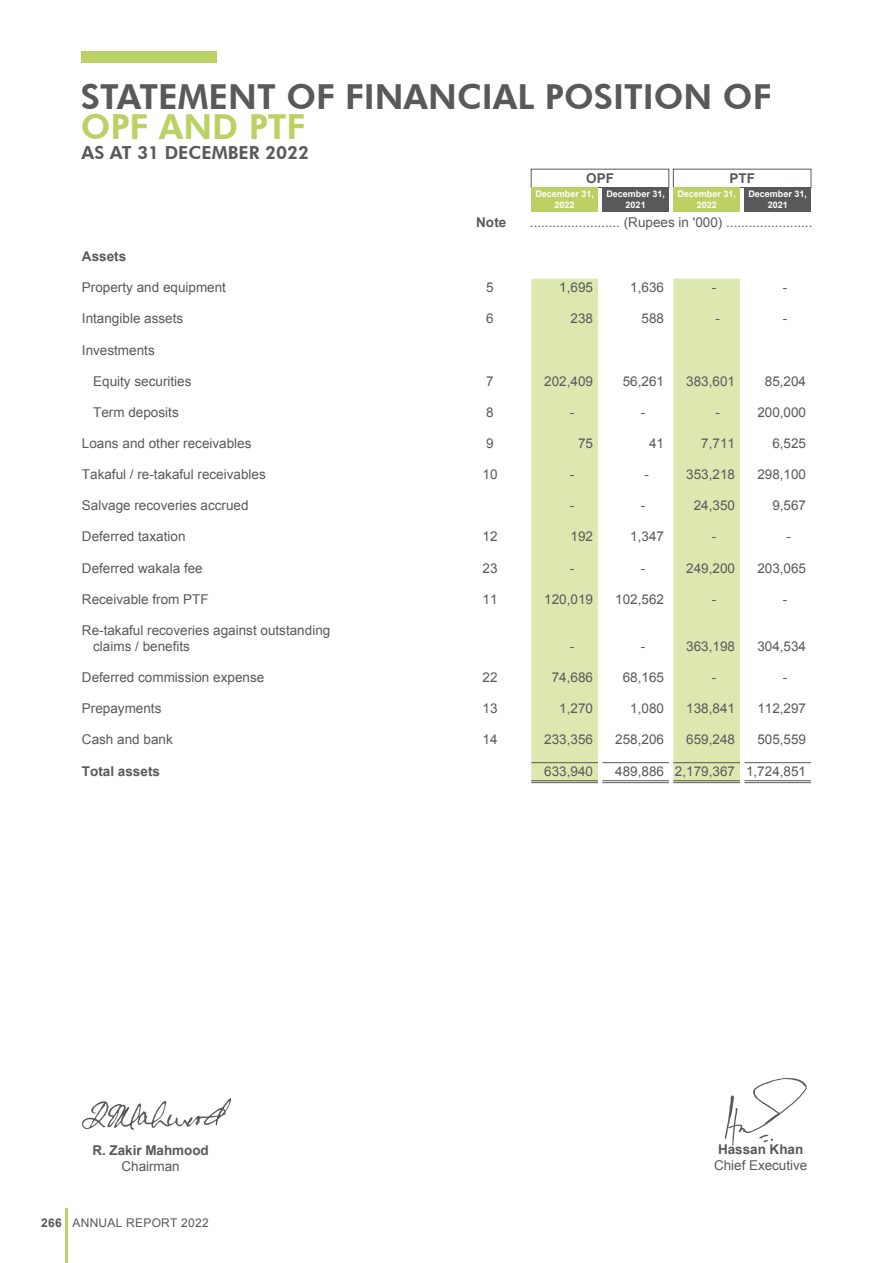
<style>
.page{position:relative;width:893px;height:1263px;background:#fff}
.page>*{position:absolute;margin:0;border:0;box-sizing:border-box;transform-origin:0 0}
.t1{font:800 34.5px "Futura BT";color:#58595b}
.t2{font:800 34.5px "Futura BT";color:#bcd164}
.t3{font:800 18px "Futura BT";color:#58595b}
.t4{font:13.5px/16.2px "Arial";color:#58595b}
.t5{font:700 13.5px "Arial";color:#58595b}
.t6{font:12px "Arial";letter-spacing:.025em;color:#58595b}
.t7{font:700 9px/10.8px "Arial";color:#fff;text-align:center}
.s1{font-weight:700}
</style>
<div class="page">
<div style="left:673px;top:279px;width:67px;height:503px;background:#dde8b1"></div>
<div style="left:531px;top:279px;width:67px;height:503px;background:#dde8b1"></div>
<hr style="left:673px;top:762px;width:67px;height:1px;background:#58595b">
<hr style="left:673px;top:780px;width:67px;height:1px;background:#58595b">
<hr style="left:673px;top:782px;width:67px;height:1px;background:#58595b">
<hr style="left:531px;top:762px;width:67px;height:1px;background:#58595b">
<hr style="left:531px;top:780px;width:67px;height:1px;background:#58595b">
<hr style="left:531px;top:782px;width:67px;height:1px;background:#58595b">
<hr style="left:744px;top:762px;width:67px;height:1px;background:#58595b">
<hr style="left:744px;top:780px;width:67px;height:1px;background:#58595b">
<hr style="left:744px;top:782px;width:67px;height:1px;background:#58595b">
<hr style="left:602px;top:762px;width:67px;height:1px;background:#58595b">
<hr style="left:602px;top:780px;width:67px;height:1px;background:#58595b">
<hr style="left:602px;top:782px;width:67px;height:1px;background:#58595b">
<div style="left:744px;top:187px;width:67px;height:25px;background:#58595b"></div>
<div style="left:673px;top:169px;width:138px;height:19px;border:1px solid #58595b"></div>
<div style="left:531px;top:169px;width:138px;height:19px;border:1px solid #58595b"></div>
<div style="left:673px;top:187px;width:67px;height:25px;background:#bcd164"></div>
<div style="left:602px;top:187px;width:67px;height:25px;background:#58595b"></div>
<div style="left:531px;top:187px;width:67px;height:25px;background:#bcd164"></div>
<hr style="left:65px;top:1208px;width:2px;height:55px;background:#bcd164">
<svg style="left:725px;top:1078px;width:82px;height:68px"></svg>
<div style="left:82px;top:52px;width:135px;height:11px;background:#bcd164"></div>
<svg style="left:82px;top:1098px;width:149px;height:32px"></svg>
<h1 class="t1" style="left:81px;top:75px;width:692px">STATEMENT OF FINANCIAL POSITION OF</h1>
<h1 class="t2" style="left:81px;top:105px;width:226px">OPF AND PTF</h1>
<h2 class="t3" style="left:82px;top:142px;width:229px">AS AT 31 DECEMBER 2022</h2>
<p class="t5" style="left:476px;top:213px;width:32px">Note</p>
<p class="t5" style="left:586px;top:170px;width:29px">OPF</p>
<p class="t5" style="left:729px;top:170px;width:27px">PTF</p>
<p class="t7" style="left:535px;top:189px;width:60px">December 31,<br>2022</p>
<p class="t7" style="left:606px;top:189px;width:60px">December 31,<br>2021</p>
<p class="t7" style="left:677px;top:189px;width:60px">December 31,<br>2022</p>
<p class="t7" style="left:748px;top:189px;width:60px">December 31,<br>2021</p>
<p class="t4" style="left:530px;top:215px;width:284px">........................ (Rupees in '000) .......................</p>
<p class="t5" style="left:82px;top:248px;width:46px">Assets</p>
<p class="t4" style="left:82px;top:280px;width:146px">Property and equipment</p>
<p class="t4" style="left:486px;top:280px;width:9px">5</p>
<p class="t4" style="left:559px;top:280px;width:35px">1,695</p>
<p class="t4" style="left:630px;top:280px;width:35px">1,636</p>
<p class="t4" style="left:712px;top:280px;width:6px">-</p>
<p class="t4" style="left:783px;top:280px;width:6px">-</p>
<p class="t4" style="left:82px;top:311px;width:103px">Intangible assets</p>
<p class="t4" style="left:486px;top:311px;width:9px">6</p>
<p class="t4" style="left:571px;top:311px;width:24px">238</p>
<p class="t4" style="left:641px;top:311px;width:24px">588</p>
<p class="t4" style="left:715px;top:311px;width:6px">-</p>
<p class="t4" style="left:783px;top:311px;width:6px">-</p>
<p class="t4" style="left:82px;top:342px;width:74px">Investments</p>
<p class="t4" style="left:93px;top:373px;width:100px">Equity securities</p>
<p class="t4" style="left:486px;top:373px;width:9px">7</p>
<p class="t4" style="left:544px;top:373px;width:50px">202,409</p>
<p class="t4" style="left:623px;top:373px;width:43px">56,261</p>
<p class="t4" style="left:686px;top:373px;width:50px">383,601</p>
<p class="t4" style="left:765px;top:373px;width:43px">85,204</p>
<p class="t4" style="left:93px;top:404px;width:87px">Term deposits</p>
<p class="t4" style="left:486px;top:404px;width:9px">8</p>
<p class="t4" style="left:570px;top:404px;width:6px">-</p>
<p class="t4" style="left:641px;top:404px;width:6px">-</p>
<p class="t4" style="left:715px;top:404px;width:6px">-</p>
<p class="t4" style="left:757px;top:404px;width:50px">200,000</p>
<p class="t4" style="left:82px;top:435px;width:171px">Loans and other receivables</p>
<p class="t4" style="left:486px;top:435px;width:9px">9</p>
<p class="t4" style="left:578px;top:435px;width:17px">75</p>
<p class="t4" style="left:649px;top:435px;width:17px">41</p>
<p class="t4" style="left:701px;top:435px;width:35px">7,711</p>
<p class="t4" style="left:772px;top:435px;width:35px">6,525</p>
<p class="t4" style="left:82px;top:466px;width:185px">Takaful / re-takaful receivables</p>
<p class="t4" style="left:482px;top:466px;width:17px">10</p>
<p class="t4" style="left:570px;top:466px;width:6px">-</p>
<p class="t4" style="left:644px;top:466px;width:6px">-</p>
<p class="t4" style="left:686px;top:466px;width:50px">353,218</p>
<p class="t4" style="left:757px;top:466px;width:50px">298,100</p>
<p class="t4" style="left:82px;top:497px;width:168px">Salvage recoveries accrued</p>
<p class="t4" style="left:570px;top:497px;width:6px">-</p>
<p class="t4" style="left:641px;top:497px;width:6px">-</p>
<p class="t4" style="left:694px;top:497px;width:43px">24,350</p>
<p class="t4" style="left:772px;top:497px;width:35px">9,567</p>
<p class="t4" style="left:82px;top:529px;width:105px">Deferred taxation</p>
<p class="t4" style="left:482px;top:529px;width:17px">12</p>
<p class="t4" style="left:571px;top:529px;width:24px">192</p>
<p class="t4" style="left:630px;top:529px;width:35px">1,347</p>
<p class="t4" style="left:712px;top:529px;width:6px">-</p>
<p class="t4" style="left:787px;top:529px;width:6px">-</p>
<p class="t4" style="left:82px;top:560px;width:122px">Deferred wakala fee</p>
<p class="t4" style="left:482px;top:560px;width:17px">23</p>
<p class="t4" style="left:570px;top:560px;width:6px">-</p>
<p class="t4" style="left:641px;top:560px;width:6px">-</p>
<p class="t4" style="left:686px;top:560px;width:50px">249,200</p>
<p class="t4" style="left:757px;top:560px;width:50px">203,065</p>
<p class="t4" style="left:82px;top:591px;width:128px">Receivable from PTF</p>
<p class="t4" style="left:482px;top:591px;width:17px">11</p>
<p class="t4" style="left:544px;top:591px;width:50px">120,019</p>
<p class="t4" style="left:615px;top:591px;width:50px">102,562</p>
<p class="t4" style="left:712px;top:591px;width:6px">-</p>
<p class="t4" style="left:783px;top:591px;width:6px">-</p>
<p class="t4" style="left:93px;top:622px;width:239px;text-indent:-11px">Re-takaful recoveries against outstanding claims / benefits</p>
<p class="t4" style="left:570px;top:638px;width:6px">-</p>
<p class="t4" style="left:641px;top:638px;width:6px">-</p>
<p class="t4" style="left:686px;top:638px;width:50px">363,198</p>
<p class="t4" style="left:757px;top:638px;width:50px">304,534</p>
<p class="t4" style="left:82px;top:669px;width:184px">Deferred commission expense</p>
<p class="t4" style="left:482px;top:669px;width:17px">22</p>
<p class="t4" style="left:552px;top:669px;width:43px">74,686</p>
<p class="t4" style="left:623px;top:669px;width:43px">68,165</p>
<p class="t4" style="left:712px;top:669px;width:6px">-</p>
<p class="t4" style="left:783px;top:669px;width:6px">-</p>
<p class="t4" style="left:82px;top:700px;width:81px">Prepayments</p>
<p class="t4" style="left:482px;top:700px;width:17px">13</p>
<p class="t4" style="left:559px;top:700px;width:35px">1,270</p>
<p class="t4" style="left:630px;top:700px;width:35px">1,080</p>
<p class="t4" style="left:686px;top:700px;width:50px">138,841</p>
<p class="t4" style="left:757px;top:700px;width:50px">112,297</p>
<p class="t4" style="left:82px;top:732px;width:92px">Cash and bank</p>
<p class="t4" style="left:482px;top:732px;width:17px">14</p>
<p class="t4" style="left:544px;top:732px;width:50px">233,356</p>
<p class="t4" style="left:615px;top:732px;width:50px">258,206</p>
<p class="t4" style="left:686px;top:732px;width:50px">659,248</p>
<p class="t4" style="left:757px;top:732px;width:50px">505,559</p>
<p class="t5" style="left:82px;top:762px;width:80px">Total assets</p>
<p class="t4" style="left:544px;top:763px;width:50px">633,940</p>
<p class="t4" style="left:615px;top:763px;width:192px">489,886 2,179,367 1,724,851</p>
<p class="t5" style="left:92px;top:1141px;width:118px">R. Zakir Mahmood</p>
<p class="t4" style="left:122px;top:1158px;width:60px">Chairman</p>
<p class="t6" style="left:41px;top:1215px;width:169px"><span class="s1">266</span> ANNUAL REPORT 2022</p>
<p class="t5" style="left:718px;top:1140px;width:87px">Hassan Khan</p>
<p class="t4" style="left:714px;top:1157px;width:95px">Chief Executive</p>
</div>
